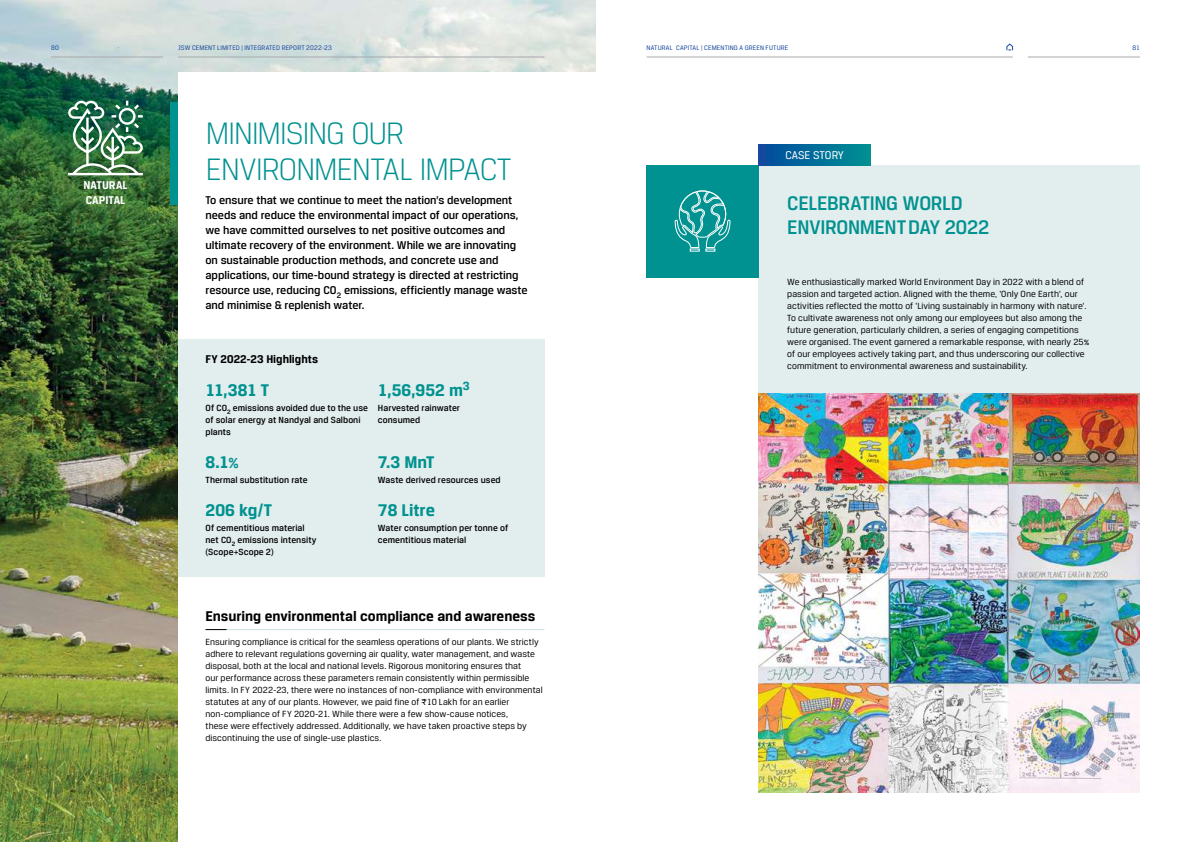
<style>
.page{position:relative;width:1191px;height:842px;background:#fff}
.page>*{position:absolute;margin:0;border:0;box-sizing:border-box;transform-origin:0 0}
.t1{font:300 33px/36px "Breuer Text";letter-spacing:-.045em;color:#009290}
.t2{font:500 21px/24px "Breuer Text";letter-spacing:-.015em;color:#009290}
.t3{font:700 18px "Breuer Text";color:#009290}
.t4{font:700 15px "Breuer Text";color:#000}
.t5{font:500 12px/15px "Breuer Text";letter-spacing:-.005em;color:#000}
.t6{font:700 12px "Breuer Text";color:#000}
.t7{font:700 12px/15px "Breuer Text";letter-spacing:.01em;color:#fff}
.t8{font:12px "Breuer Text";color:#fff}
.t9{font:9.5px/12px "Breuer Text";letter-spacing:.005em;color:#000}
.t10{font:500 9.5px/12px "Breuer Text";letter-spacing:.005em;color:#000}
.t11{font:7px "Breuer Text";letter-spacing:.02em;color:#17479e}
.s1{font-family:"Univia Pro";font-size:8px}
</style>
<div class="page">
<img style="left:0;top:0;width:595px;height:842px">
<div style="left:171px;top:102px;width:7px;height:102px;background:#009290"></div>
<img style="left:68px;top:101px;width:75px;height:74px">
<div style="left:178px;top:72px;width:1013px;height:770px;background:#fff"></div>
<div style="left:178px;top:339px;width:366px;height:237px;background:#e2eded"></div>
<svg style="left:205px;top:629px;width:339px;height:1px"></svg>
<div style="left:758px;top:165px;width:382px;height:228px;background:#e2eded"></div>
<div style="left:646px;top:165px;width:112px;height:112px;background:#009290"></div>
<svg style="left:675px;top:190px;width:56px;height:62px"></svg>
<svg style="left:758px;top:144px;width:112px;height:21px;background:#016c99"></svg>
<img style="left:758px;top:393px;width:382px;height:399px">
<hr style="left:646px;top:57px;width:366px;height:1px;background:#a7a9ac">
<hr style="left:178px;top:57px;width:366px;height:1px;background:#a7a9ac">
<hr style="left:51px;top:57px;width:112px;height:1px;background:#a7a9ac">
<hr style="left:1027px;top:57px;width:113px;height:1px;background:#a7a9ac">
<svg style="left:1006px;top:43px;width:7px;height:8px"></svg>
<p class="t11" style="left:51px;top:44px;width:9px">80</p>
<p class="t11" style="left:178px;top:44px;width:155px">JSW CEMENT LIMITED | INTEGRATED REPORT 2022-23</p>
<p class="t11" style="left:646px;top:44px;width:139px">Natural capital | CEMENTING A GREEN FUTURE</p>
<p class="t11" style="left:1132px;top:44px;width:9px">81</p>
<p class="t7" style="left:83px;top:177px;width:46px">NATURAL<br>CAPITAL</p>
<h1 class="t1" style="left:205px;top:115px;width:307px">MINIMISING OUR<br>ENVIRONMENTAL IMPACT</h1>
<p class="t5" style="left:205px;top:192px;width:324px">To ensure that we continue to meet the nation’s development needs and reduce the environmental impact of our operations, we have committed ourselves to net positive outcomes and ultimate recovery of the environment. While we are innovating on sustainable production methods, and concrete use and applications, our time-bound strategy is directed at restricting resource use, reducing CO<sub>2</sub> emissions, efficiently manage waste and minimise &amp; replenish water.</p>
<p class="t6" style="left:205px;top:352px;width:114px">FY 2022-23 Highlights</p>
<h3 class="t3" style="left:205px;top:380px;width:65px">11,381 T</h3>
<p class="t10" style="left:205px;top:402px;width:164px">Of CO<sub>2</sub> emissions avoided due to the use of solar energy at Nandyal and Salboni plants</p>
<h3 class="t3" style="left:205px;top:452px;width:35px">8.1%</h3>
<p class="t10" style="left:205px;top:474px;width:104px">Thermal substitution rate</p>
<h3 class="t3" style="left:205px;top:500px;width:68px">206 kg/T</h3>
<p class="t10" style="left:205px;top:522px;width:112px">Of cementitious material net CO<sub>2</sub> emissions intensity (Scope+Scope 2)</p>
<h3 class="t3" style="left:378px;top:380px;width:93px">1,56,952 m<sup>3</sup></h3>
<p class="t10" style="left:378px;top:402px;width:84px">Harvested rainwater consumed</p>
<h3 class="t3" style="left:378px;top:452px;width:58px">7.3 MnT</h3>
<p class="t10" style="left:378px;top:474px;width:124px">Waste derived resources used</p>
<h3 class="t3" style="left:378px;top:500px;width:59px">78 Litre</h3>
<p class="t10" style="left:378px;top:522px;width:132px">Water consumption per tonne of cementitious material</p>
<h3 class="t4" style="left:205px;top:608px;width:331px">Ensuring environmental compliance and awareness</h3>
<p class="t9" style="left:205px;top:636px;width:339px">Ensuring compliance is critical for the seamless operations of our plants. We strictly adhere to relevant regulations governing air quality, water management, and waste disposal, both at the local and national levels. Rigorous monitoring ensures that<br>our performance across these parameters remain consistently within permissible limits. In FY 2022-23, there were no instances of non-compliance with environmental statutes at any of our plants. However, we paid fine of <span class="s1">₹</span>10 Lakh for an earlier non-compliance of FY 2020-21. While there were a few show-cause notices,<br>these were effectively addressed. Additionally, we have taken proactive steps by discontinuing the use of single-use plastics.</p>
<p class="t8" style="left:785px;top:148px;width:60px">CASE STORY</p>
<h2 class="t2" style="left:787px;top:191px;width:204px">CELEBRATING WORLD<br>ENVIRONMENT DAY 2022</h2>
<p class="t9" style="left:787px;top:276px;width:303px">We enthusiastically marked World Environment Day in 2022 with a blend of passion and targeted action. Aligned with the theme, ‘Only One Earth’, our activities reflected the motto of ‘Living sustainably in harmony with nature’.<br>To cultivate awareness not only among our employees but also among the future generation, particularly children, a series of engaging competitions were organised. The event garnered a remarkable response, with nearly 25% of our employees actively taking part, and thus underscoring our collective commitment to environmental awareness and sustainability.</p>
</div>
